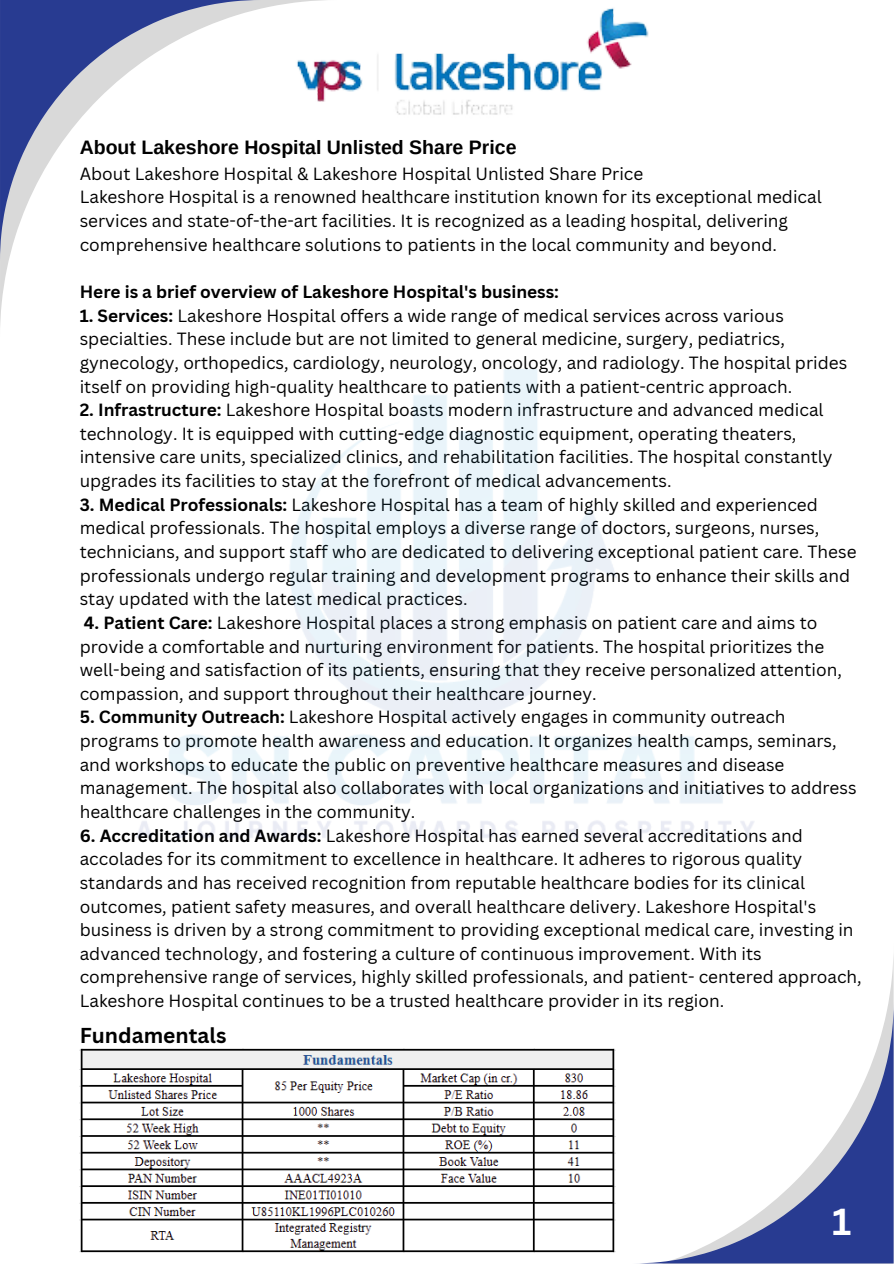
<style>
.page{position:relative;width:894px;height:1264px;background:#fff}
.page>*{position:absolute;margin:0;border:0;box-sizing:border-box;transform-origin:0 0}
.t1{font:700 36.6px "Canva Sans";color:#fff}
.t2{font:700 21px "Canva Sans";color:#000}
.t3{font:700 19.5px "Arimo";color:#000}
.t4{font:17.25px/23.7px "Canva Sans";color:#000}
.t5{font:700 17.25px "Canva Sans";color:#000}
.s1{font-weight:700}
</style>
<div class="page">
<svg style="left:0;top:0;width:261px;height:261px"></svg>
<svg style="left:648px;top:1002px;width:245px;height:261px"></svg>
<img style="left:286px;top:0;width:363px;height:115px">
<img style="left:80px;top:1048px;width:535px;height:203px">
<p class="t3" style="left:80px;top:136px;width:438px">About Lakeshore Hospital Unlisted Share Price</p>
<p class="t4" style="left:80px;top:161px;width:565px">About Lakeshore Hospital &amp; Lakeshore Hospital Unlisted Share Price</p>
<p class="t4" style="left:80px;top:185px;width:743px">Lakeshore Hospital is a renowned healthcare institution known for its exceptional medical services and state-of-the-art facilities. It is recognized as a leading hospital, delivering comprehensive healthcare solutions to patients in the local community and beyond.</p>
<p class="t5" style="left:80px;top:279px;width:480px">Here is a brief overview of Lakeshore Hospital's business:</p>
<h1 class="t4" style="left:80px;top:303px;width:768px"><span class="s1">1. Services:</span> Lakeshore Hospital offers a wide range of medical services across various specialties. These include but are not limited to general medicine, surgery, pediatrics, gynecology, orthopedics, cardiology, neurology, oncology, and radiology. The hospital prides itself on providing high-quality healthcare to patients with a patient-centric approach.</h1>
<p class="t4" style="left:80px;top:397px;width:754px"><span class="s1">2. Infrastructure:</span> Lakeshore Hospital boasts modern infrastructure and advanced medical technology. It is equipped with cutting-edge diagnostic equipment, operating theaters, intensive care units, specialized clinics, and rehabilitation facilities. The hospital constantly upgrades its facilities to stay at the forefront of medical advancements.</p>
<p class="t4" style="left:80px;top:492px;width:778px"><span class="s1">3. Medical Professionals:</span> Lakeshore Hospital has a team of highly skilled and experienced medical professionals. The hospital employs a diverse range of doctors, surgeons, nurses, technicians, and support staff who are dedicated to delivering exceptional patient care. These professionals undergo regular training and development programs to enhance their skills and stay updated with the latest medical practices.</p>
<p class="t4" style="left:80px;top:610px;width:763px"><span class="s1">4. Patient Care:</span> Lakeshore Hospital places a strong emphasis on patient care and aims to provide a comfortable and nurturing environment for patients. The hospital prioritizes the well-being and satisfaction of its patients, ensuring that they receive personalized attention, compassion, and support throughout their healthcare journey.</p>
<p class="t4" style="left:80px;top:705px;width:778px"><span class="s1">5. Community Outreach:</span> Lakeshore Hospital actively engages in community outreach programs to promote health awareness and education. It organizes health camps, seminars, and workshops to educate the public on preventive healthcare measures and disease management. The hospital also collaborates with local organizations and initiatives to address healthcare challenges in the community.</p>
<p class="t4" style="left:80px;top:823px;width:783px"><span class="s1">6. Accreditation and Awards:</span> Lakeshore Hospital has earned several accreditations and accolades for its commitment to excellence in healthcare. It adheres to rigorous quality standards and has received recognition from reputable healthcare bodies for its clinical outcomes, patient safety measures, and overall healthcare delivery. Lakeshore Hospital's business is driven by a strong commitment to providing exceptional medical care, investing in advanced technology, and fostering a culture of continuous improvement. With its comprehensive range of services, highly skilled professionals, and patient- centered approach, Lakeshore Hospital continues to be a trusted healthcare provider in its region.</p>
<p class="t2" style="left:80px;top:1020px;width:148px">Fundamentals</p>
<p class="t1" style="left:832px;top:1195px;width:21px">1</p>
</div>
